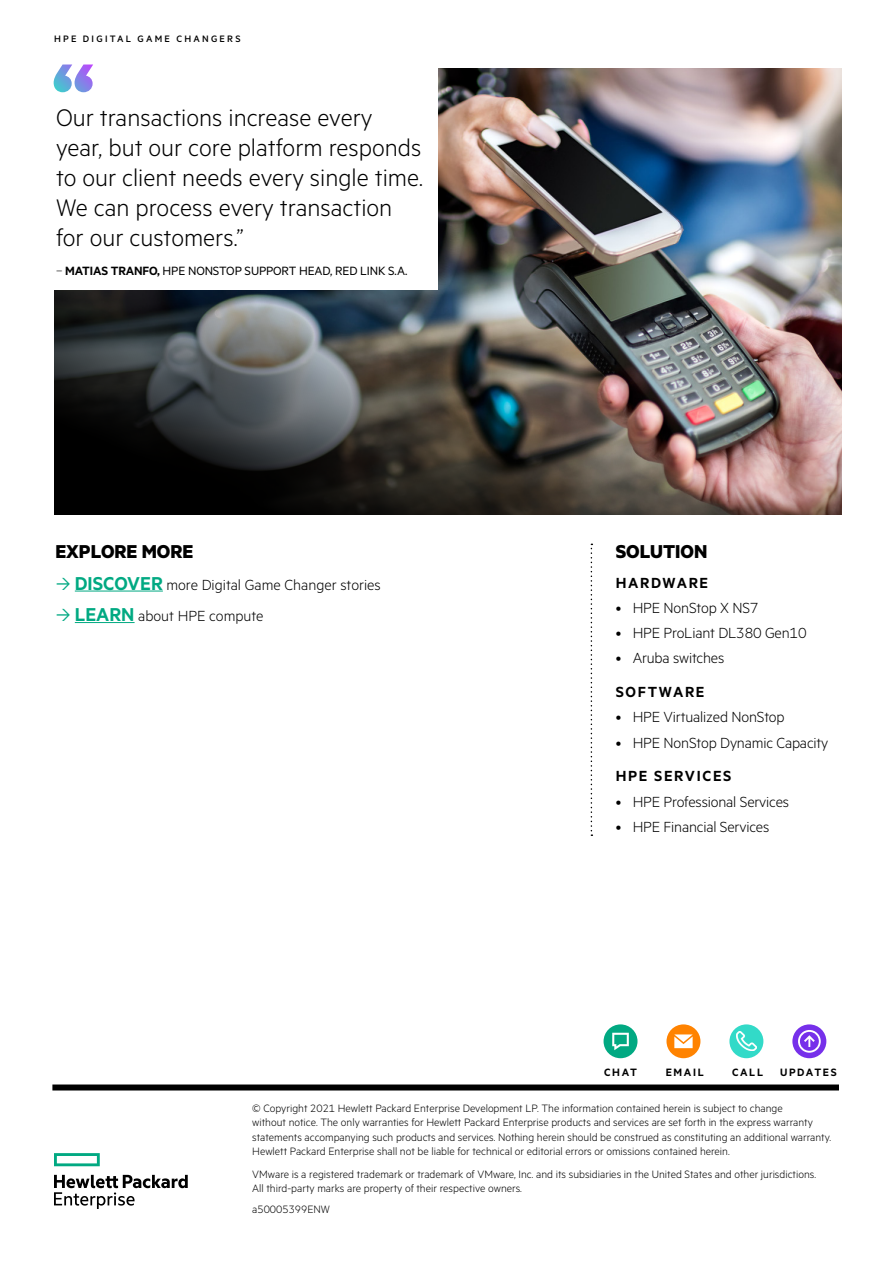
<style>
.page{position:relative;width:893px;height:1263px;background:#fff}
.page>*{position:absolute;margin:0;border:0;box-sizing:border-box;transform-origin:0 0}
.Quote_MetricHPE_Ligh{font:300 27px/30px "Metric HPE";color:#000}
.Body_subheading_Metr{font:700 21px "Metric HPE";color:#000}
.Subheading_MetricHPE{font:700 21px "Metric HPE";color:#000}
.Body_text_MetricHPE{font:300 16.5px "Metric HPE";letter-spacing:-.01em;color:#000}
.Sidebar_headline_Met{font:600 16.5px "Metric HPE";letter-spacing:.1em;color:#000}
.Quote_Attribution_Me{font:13.5px "Metric HPE";letter-spacing:-.01em;color:#000}
.Copyright_info_Metri{font:300 12px/14.4px "Metric HPE";color:#000}
.Copyright_without_le{font:300 12px/14.4px "Metric HPE";color:#000}
.t1{font:600 12px "Metric HPE";letter-spacing:.14em;color:#000}
.t2{font:500 10.5px "Metric HPE";letter-spacing:.215em;color:#000}
.s1{font-weight:300}
.s2{font-weight:600}
.s3{font-weight:600;font-size:21px;color:#01a982}
</style>
<div class="page">
<svg style="left:591px;top:544px;width:1px;height:292px"></svg>
<img style="left:54px;top:68px;width:788px;height:446px">
<svg style="left:54px;top:1153px;width:46px;height:13px"></svg>
<svg style="left:54px;top:1175px;width:134px;height:34px"></svg>
<div style="left:52px;top:1084px;width:787px;height:6px;background:#000"></div>
<div style="left:604px;top:1024px;width:33px;height:34px;background:#01a982;border-radius:50%"></div>
<svg style="left:612px;top:1033px;width:17px;height:17px"></svg>
<div style="left:729px;top:1024px;width:34px;height:34px;background:#32dac8;border-radius:50%"></div>
<img style="left:736px;top:1032px;width:21px;height:19px">
<div style="left:666px;top:1024px;width:34px;height:34px;background:#ff8300;border-radius:50%"></div>
<svg style="left:674px;top:1034px;width:19px;height:14px"></svg>
<div style="left:792px;top:1024px;width:34px;height:34px;background:#7630ea;border-radius:50%"></div>
<svg style="left:798px;top:1030px;width:23px;height:23px"></svg>
<hr style="left:75px;top:591px;width:88px;height:1px;background:#01a982">
<hr style="left:75px;top:622px;width:60px;height:1px;background:#01a982">
<div style="left:41px;top:48px;width:397px;height:242px;background:#fff"></div>
<svg style="left:54px;top:65px;width:39px;height:27px"></svg>
<p class="t2" style="left:54px;top:33px;width:188px">HPE DIGITAL GAME CHANGERS</p>
<p class="Quote_MetricHPE_Ligh" style="left:56px;top:101px;width:368px">Our transactions increase every year, but our core platform responds to our client needs every single time.<br>We can process every transaction for our customers.”</p>
<p class="Quote_Attribution_Me" style="left:56px;top:262px;width:353px"><span class="s1">–</span> <span class="s2">MATIAS TRANFO,</span> HPE NONSTOP SUPPORT HEAD, RED LINK S.A.</p>
<p class="Body_subheading_Metr" style="left:55px;top:539px;width:139px">EXPLORE MORE</p>
<p class="Body_text_MetricHPE" style="left:75px;top:575px;width:308px"><span class="s3">DISCOVER</span> more Digital Game Changer stories</p>
<p class="Body_text_MetricHPE" style="left:75px;top:606px;width:190px"><span class="s3">LEARN</span> about HPE compute</p>
<p class="Subheading_MetricHPE" style="left:616px;top:539px;width:93px">SOLUTION</p>
<p class="Sidebar_headline_Met" style="left:616px;top:573px;width:94px">HARDWARE</p>
<p class="Body_text_MetricHPE" style="left:616px;top:598px;width:144px">• HPE NonStop X NS7</p>
<p class="Body_text_MetricHPE" style="left:616px;top:623px;width:192px">• HPE ProLiant DL380 Gen10</p>
<p class="Body_text_MetricHPE" style="left:616px;top:649px;width:110px">• Aruba switches</p>
<p class="Sidebar_headline_Met" style="left:616px;top:682px;width:90px">SOFTWARE</p>
<p class="Body_text_MetricHPE" style="left:616px;top:708px;width:170px">• HPE Virtualized NonStop</p>
<p class="Body_text_MetricHPE" style="left:616px;top:733px;width:214px">• HPE NonStop Dynamic Capacity</p>
<p class="Sidebar_headline_Met" style="left:616px;top:766px;width:117px">HPE SERVICES</p>
<p class="Body_text_MetricHPE" style="left:616px;top:792px;width:175px">• HPE Professional Services</p>
<p class="Body_text_MetricHPE" style="left:616px;top:817px;width:155px">• HPE Financial Services</p>
<p class="t1" style="left:604px;top:1065px;width:34px">CHAT</p>
<p class="t1" style="left:666px;top:1065px;width:40px">EMAIL</p>
<p class="t1" style="left:732px;top:1065px;width:33px">CALL</p>
<p class="t1" style="left:780px;top:1065px;width:58px">UPDATES</p>
<p class="Copyright_info_Metri" style="left:252px;top:1100px;width:580px">© Copyright 2021 Hewlett Packard Enterprise Development LP. The information contained herein is subject to change<br>without notice. The only warranties for Hewlett Packard Enterprise products and services are set forth in the express warranty statements accompanying such products and services. Nothing herein should be construed as constituting an additional warranty.<br>Hewlett Packard Enterprise shall not be liable for technical or editorial errors or omissions contained herein.</p>
<p class="Copyright_without_le" style="left:252px;top:1166px;width:565px">VMware is a registered trademark or trademark of VMware, Inc. and its subsidiaries in the United States and other jurisdictions.<br>All third-party marks are property of their respective owners.</p>
<p class="Copyright_info_Metri" style="left:252px;top:1201px;width:79px">a50005399ENW</p>
</div>
